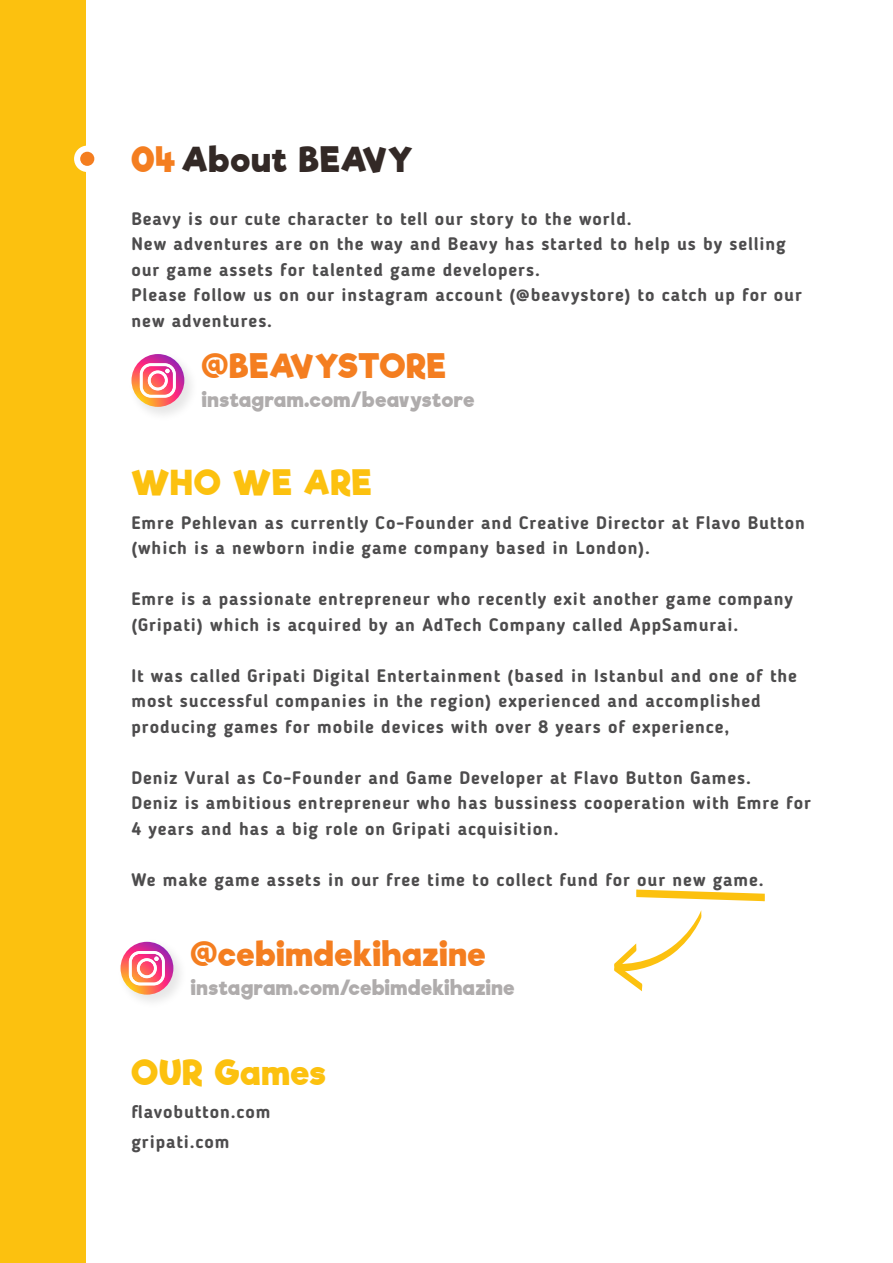
<style>
.page{position:relative;width:893px;height:1263px;background:#fff}
.page>*{position:absolute;margin:0;border:0;box-sizing:border-box;transform-origin:0 0}
.t1{font:700 33px "Riffic Free";letter-spacing:.05em;color:#fcc10f}
.t2{font:700 33px "Riffic Free";letter-spacing:.05em;color:#332926}
.t3{font:700 31.8px "Riffic Free";letter-spacing:.045em;color:#f47e20}
.t4{font:700 19.65px "Riffic Free";letter-spacing:.045em;color:#afacac}
.t5{font:700 18px/25.5px "Blogger Sans";letter-spacing:.05em;color:#4d4c4d}
.s1{color:#f47e20}
</style>
<div class="page">
<div style="left:0;top:0;width:86px;height:1263px;background:#fcc10f"></div>
<div style="left:74px;top:146px;width:26px;height:26px;background:#fff;border-radius:50%"></div>
<div style="left:80px;top:152px;width:14px;height:14px;background:#f47e20;border-radius:50%"></div>
<img style="left:138px;top:354px;width:53px;height:61px">
<svg style="left:131px;top:354px;width:53px;height:53px"></svg>
<svg style="left:140px;top:363px;width:36px;height:35px"></svg>
<img style="left:120px;top:941px;width:60px;height:61px">
<svg style="left:121px;top:942px;width:52px;height:53px"></svg>
<svg style="left:129px;top:951px;width:36px;height:34px"></svg>
<svg style="left:636px;top:889px;width:129px;height:12px"></svg>
<svg style="left:614px;top:910px;width:88px;height:81px"></svg>
<h1 class="t2" style="left:131px;top:140px;width:283px"><span class="s1">04</span> About BEAVY</h1>
<p class="t5" style="left:131px;top:206px;width:672px">Beavy is our cute character to tell our story to the world.<br>New adventures are on the way and Beavy has started to help us by selling our game assets for talented game developers.<br>Please follow us on our instagram account (@beavystore) to catch up for our new adventures.</p>
<h2 class="t3" style="left:202px;top:347px;width:245px">@BEAVYSTORE</h2>
<p class="t4" style="left:202px;top:388px;width:274px">instagram.com/beavystore</p>
<h1 class="t1" style="left:131px;top:463px;width:241px">WHO WE ARE</h1>
<p class="t5" style="left:131px;top:510px;width:675px">Emre Pehlevan as currently Co-Founder and Creative Director at Flavo Button (which is a newborn indie game company based in London).</p>
<p class="t5" style="left:131px;top:586px;width:663px">Emre is a passionate entrepreneur who recently exit another game company (Gripati) which is acquired by an AdTech Company called AppSamurai.</p>
<p class="t5" style="left:131px;top:663px;width:667px">It was called Gripati Digital Entertainment (based in Istanbul and one of the most successful companies in the region) experienced and accomplished producing games for mobile devices with over 8 years of experience,</p>
<p class="t5" style="left:131px;top:765px;width:681px">Deniz Vural as Co-Founder and Game Developer at Flavo Button Games.<br>Deniz is ambitious entrepreneur who has bussiness cooperation with Emre for<br>4 years and has a big role on Gripati acquisition.</p>
<p class="t5" style="left:131px;top:867px;width:634px">We make game assets in our free time to collect fund for our new game.</p>
<h2 class="t3" style="left:191px;top:935px;width:296px">@cebimdekihazine</h2>
<p class="t4" style="left:191px;top:976px;width:325px">instagram.com/cebimdekihazine</p>
<h1 class="t1" style="left:131px;top:1053px;width:196px">OUR Games</h1>
<p class="t5" style="left:131px;top:1099px;width:141px">flavobutton.com</p>
<p class="t5" style="left:131px;top:1128px;width:100px">gripati.com</p>
</div>
